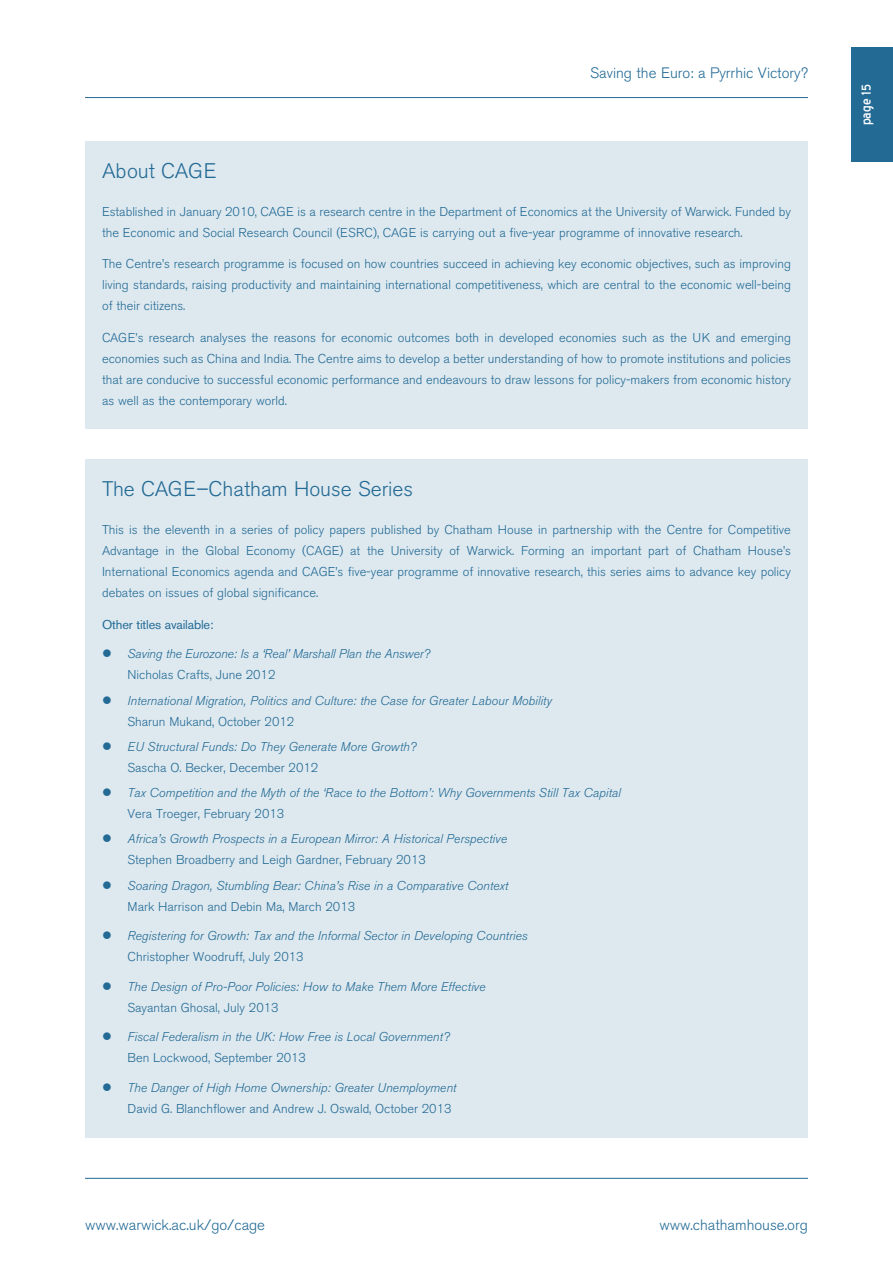
<style>
.page{position:relative;width:893px;height:1263px;background:#fff}
.page>*{position:absolute;margin:0;border:0;box-sizing:border-box;transform-origin:0 0}
.t1{font:300 21px "Akzidenz Grotesk BE";color:#236a95}
.t2{font:16.5px "Blue Highway";color:#fff}
.t3{font:300 15px "Akzidenz Grotesk BE";color:#236a95}
.t4{font:300 12.75px/21px "Akzidenz Grotesk BE";color:#236a95;text-align:justify}
.t5{font:italic 300 12.75px "Akzidenz Grotesk BE";color:#236a95}
.t6{font:12.75px "Akzidenz Grotesk BE";letter-spacing:-.01em;color:#236a95}
</style>
<div class="page">
<hr style="left:85px;top:1178px;width:723px;height:1px;background:#236a95">
<hr style="left:85px;top:97px;width:723px;height:1px;background:#236a95">
<div style="left:851px;top:47px;width:42px;height:115px;background:#236a95"></div>
<div style="left:85px;top:141px;width:723px;height:287px;background:#dee9ef"></div>
<div style="left:85px;top:459px;width:723px;height:678px;background:#dee9ef"></div>
<p class="t3" style="left:590px;top:64px;width:219px">Saving the Euro: a Pyrrhic Victory?</p>
<h1 class="t1" style="left:102px;top:159px;width:116px">About CAGE</h1>
<p class="t4" style="left:102px;top:201px;width:690px">Established in January 2010, CAGE is a research centre in the Department of Economics at the University of Warwick. Funded by the Economic and Social Research Council (ESRC), CAGE is carrying out a five-year programme of innovative research.</p>
<p class="t4" style="left:102px;top:254px;width:690px">The Centre’s research programme is focused on how countries succeed in achieving key economic objectives, such as improving living standards, raising productivity and maintaining international competitiveness, which are central to the economic well-being of their citizens.</p>
<p class="t4" style="left:102px;top:327px;width:690px">CAGE’s research analyses the reasons for economic outcomes both in developed economies such as the UK and emerging economies such as China and India. The Centre aims to develop a better understanding of how to promote institutions and policies that are conducive to successful economic performance and endeavours to draw lessons for policy-makers from economic history as well as the contemporary world.</p>
<h1 class="t1" style="left:102px;top:477px;width:313px">The CAGE–Chatham House Series</h1>
<p class="t4" style="left:102px;top:519px;width:690px">This is the eleventh in a series of policy papers published by Chatham House in partnership with the Centre for Competitive Advantage in the Global Economy (CAGE) at the University of Warwick. Forming an important part of Chatham House’s International Economics agenda and CAGE’s five-year programme of innovative research, this series aims to advance key policy debates on issues of global significance.</p>
<p class="t6" style="left:102px;top:617px;width:113px">Other titles available:</p>
<p class="t5" style="left:128px;top:647px;width:304px">Saving the Eurozone: Is a ‘Real’ Marshall Plan the Answer?</p>
<p class="t4" style="left:128px;top:665px;width:149px">Nicholas Crafts, June 2012</p>
<p class="t5" style="left:128px;top:693px;width:426px">International Migration, Politics and Culture: the Case for Greater Labour Mobility</p>
<p class="t4" style="left:128px;top:711px;width:168px">Sharun Mukand, October 2012</p>
<p class="t5" style="left:128px;top:739px;width:290px">EU Structural Funds: Do They Generate More Growth?</p>
<p class="t4" style="left:128px;top:757px;width:192px">Sascha O. Becker, December 2012</p>
<p class="t5" style="left:128px;top:785px;width:495px">Tax Competition and the Myth of the ‘Race to the Bottom’: Why Governments Still Tax Capital</p>
<p class="t4" style="left:128px;top:803px;width:158px">Vera Troeger, February 2013</p>
<p class="t5" style="left:128px;top:832px;width:381px">Africa’s Growth Prospects in a European Mirror: A Historical Perspective</p>
<p class="t4" style="left:128px;top:850px;width:300px">Stephen Broadberry and Leigh Gardner, February 2013</p>
<p class="t5" style="left:128px;top:878px;width:382px">Soaring Dragon, Stumbling Bear: China’s Rise in a Comparative Context</p>
<p class="t4" style="left:128px;top:896px;width:229px">Mark Harrison and Debin Ma, March 2013</p>
<p class="t5" style="left:128px;top:928px;width:401px">Registering for Growth: Tax and the Informal Sector in Developing Countries</p>
<p class="t4" style="left:128px;top:946px;width:178px">Christopher Woodruff, July 2013</p>
<p class="t5" style="left:128px;top:979px;width:359px">The Design of Pro-Poor Policies: How to Make Them More Effective</p>
<p class="t4" style="left:128px;top:997px;width:153px">Sayantan Ghosal, July 2013</p>
<p class="t5" style="left:128px;top:1029px;width:323px">Fiscal Federalism in the UK: How Free is Local Government?</p>
<p class="t4" style="left:128px;top:1047px;width:180px">Ben Lockwood, September 2013</p>
<p class="t5" style="left:128px;top:1080px;width:330px">The Danger of High Home Ownership: Greater Unemployment</p>
<p class="t4" style="left:128px;top:1098px;width:325px">David G. Blanchflower and Andrew J. Oswald, October 2013</p>
<p class="t3" style="left:85px;top:1216px;width:182px">www.warwick.ac.uk/go/cage</p>
<p class="t3" style="left:659px;top:1216px;width:150px">www.chathamhouse.org</p>
<p class="t2" style="left:859px;top:125px;width:42px;rotate:-90deg">page 15</p>
</div>
